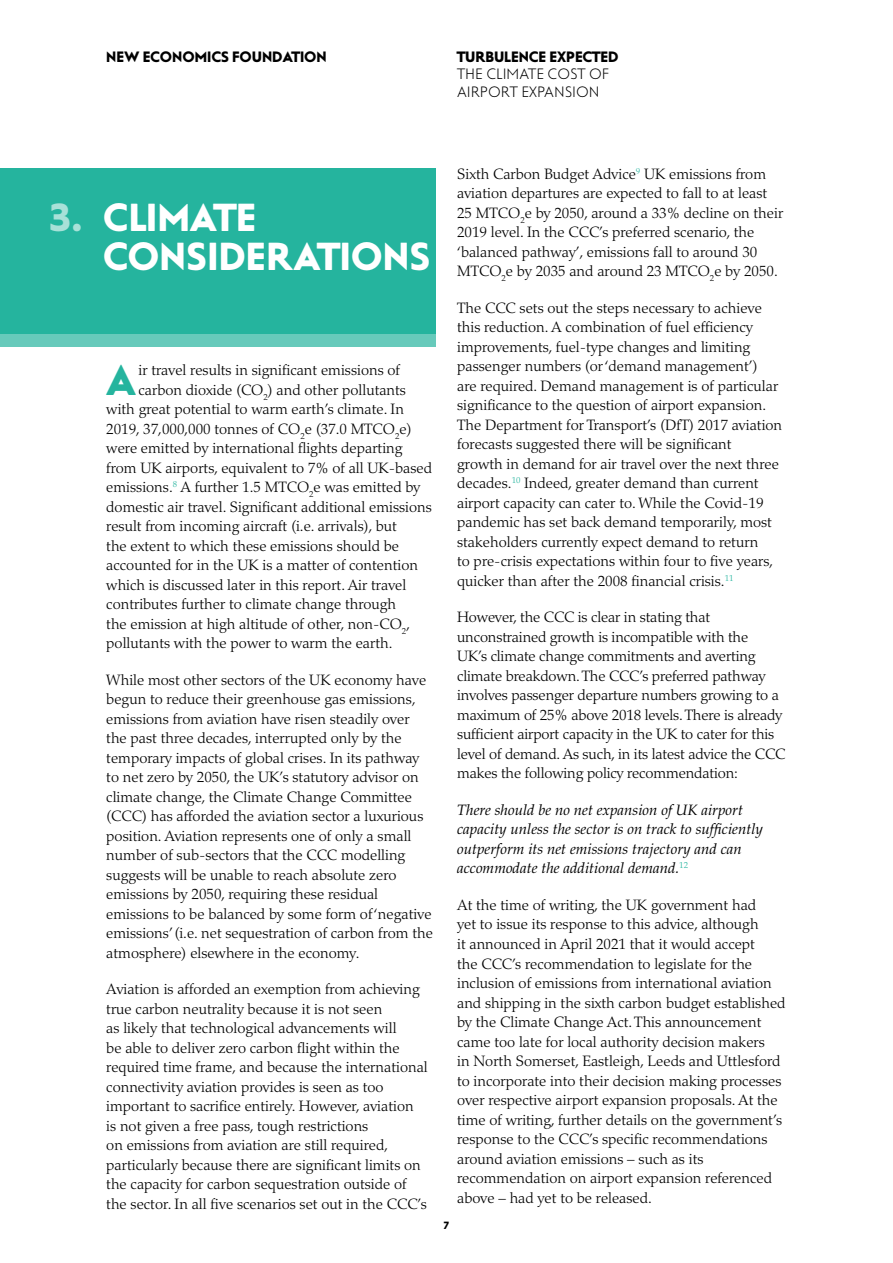
<style>
.page{position:relative;width:893px;height:1263px;background:#fff}
.page>*{position:absolute;margin:0;border:0;box-sizing:border-box;transform-origin:0 0}
.t1{font:42.9px "Steagal Bo";color:#25b49e}
.t2{font:39px/39px "Steagal Bo";letter-spacing:.005em;color:#fff}
.t3{font:300 15px/19.5px "Palatino LT Std";color:#000}
.t4{font:italic 15px/19.5px "Palatino LT Std";color:#000}
.t5{font:15px "Steagal Bo";color:#000}
.t6{font:15px/17.2px "Steagal Li";color:#000}
.t7{font:10.5px "Steagal Bo";color:#000}
.s1{color:#a8e1d8}
</style>
<div class="page">
<div style="left:0;top:168px;width:436px;height:166px;background:#25b49e"></div>
<div style="left:0;top:334px;width:436px;height:13px;background:#67cabb"></div>
<p class="t5" style="left:106px;top:48px;width:222px">NEW ECONOMICS FOUNDATION</p>
<p class="t5" style="left:457px;top:48px;width:163px">TURBULENCE EXPECTED</p>
<p class="t6" style="left:457px;top:66px;width:154px">THE CLIMATE COST OF<br>AIRPORT EXPANSION</p>
<h2 class="t2" style="left:103px;top:198px;width:329px;text-indent:-54px"><span class="s1">3.</span> CLIMATE<br>CONSIDERATIONS</h2>
<h1 class="t1" style="left:106px;top:355px;width:32px">A</h1>
<p class="t3" style="left:139px;top:361px;width:263px">ir travel results in significant emissions of</p>
<p class="t3" style="left:139px;top:380px;width:269px">carbon dioxide (CO<sub>2</sub>) and other pollutants</p>
<p class="t3" style="left:106px;top:400px;width:299px">with great potential to warm earth’s climate. In</p>
<p class="t3" style="left:106px;top:419px;width:307px">2019, 37,000,000 tonnes of CO<sub>2</sub>e (37.0 MTCO<sub>2</sub>e)</p>
<p class="t3" style="left:106px;top:439px;width:298px">were emitted by international flights departing</p>
<p class="t3" style="left:106px;top:458px;width:327px">from UK airports, equivalent to 7% of all UK-based</p>
<p class="t3" style="left:106px;top:478px;width:316px">emissions.<sup>8</sup> A further 1.5 MTCO<sub>2</sub>e was emitted by</p>
<p class="t3" style="left:106px;top:497px;width:327px">domestic air travel. Significant additional emissions</p>
<p class="t3" style="left:106px;top:517px;width:292px">result from incoming aircraft (i.e. arrivals), but</p>
<p class="t3" style="left:106px;top:536px;width:294px">the extent to which these emissions should be</p>
<p class="t3" style="left:106px;top:556px;width:313px">accounted for in the UK is a matter of contention</p>
<p class="t3" style="left:106px;top:575px;width:301px">which is discussed later in this report. Air travel</p>
<p class="t3" style="left:106px;top:595px;width:291px">contributes further to climate change through</p>
<p class="t3" style="left:106px;top:614px;width:305px">the emission at high altitude of other, non-CO<sub>2</sub>,</p>
<p class="t3" style="left:106px;top:634px;width:288px">pollutants with the power to warm the earth.</p>
<p class="t3" style="left:106px;top:670px;width:328px">While most other sectors of the UK economy have begun to reduce their greenhouse gas emissions, emissions from aviation have risen steadily over the past three decades, interrupted only by the temporary impacts of global crises. In its pathway to net zero by 2050, the UK’s statutory advisor on climate change, the Climate Change Committee (CCC) has afforded the aviation sector a luxurious position. Aviation represents one of only a small number of sub-sectors that the CCC modelling suggests will be unable to reach absolute zero emissions by 2050, requiring these residual emissions to be balanced by some form of ‘negative emissions’ (i.e. net sequestration of carbon from the atmosphere) elsewhere in the economy.</p>
<p class="t3" style="left:106px;top:980px;width:323px">Aviation is afforded an exemption from achieving true carbon neutrality because it is not seen<br>as likely that technological advancements will<br>be able to deliver zero carbon flight within the required time frame, and because the international connectivity aviation provides is seen as too important to sacrifice entirely. However, aviation<br>is not given a free pass, tough restrictions<br>on emissions from aviation are still required, particularly because there are significant limits on the capacity for carbon sequestration outside of the sector. In all five scenarios set out in the CCC’s</p>
<p class="t3" style="left:457px;top:164px;width:328px">Sixth Carbon Budget Advice<sup>9</sup> UK emissions from aviation departures are expected to fall to at least 25 MTCO<sub>2</sub>e by 2050, around a 33% decline on their 2019 level. In the CCC’s preferred scenario, the ‘balanced pathway’, emissions fall to around 30<br>MTCO<sub>2</sub>e by 2035 and around 23 MTCO<sub>2</sub>e by 2050.</p>
<p class="t3" style="left:457px;top:298px;width:327px">The CCC sets out the steps necessary to achieve this reduction. A combination of fuel efficiency improvements, fuel-type changes and limiting passenger numbers (or ‘demand management’)<br>are required. Demand management is of particular significance to the question of airport expansion.<br>The Department for Transport’s (DfT) 2017 aviation forecasts suggested there will be significant<br>growth in demand for air travel over the next three decades.<sup>10</sup> Indeed, greater demand than current airport capacity can cater to. While the Covid-19 pandemic has set back demand temporarily, most stakeholders currently expect demand to return<br>to pre-crisis expectations within four to five years, quicker than after the 2008 financial crisis.<sup>11</sup></p>
<p class="t3" style="left:457px;top:608px;width:330px">However, the CCC is clear in stating that unconstrained growth is incompatible with the<br>UK’s climate change commitments and averting climate breakdown. The CCC’s preferred pathway involves passenger departure numbers growing to a maximum of 25% above 2018 levels. There is already sufficient airport capacity in the UK to cater for this level of demand. As such, in its latest advice the CCC makes the following policy recommendation:</p>
<p class="t4" style="left:457px;top:800px;width:307px">There should be no net expansion of UK airport capacity unless the sector is on track to sufficiently outperform its net emissions trajectory and can accommodate the additional demand.<sup>12</sup></p>
<p class="t3" style="left:457px;top:895px;width:330px">At the time of writing, the UK government had<br>yet to issue its response to this advice, although<br>it announced in April 2021 that it would accept<br>the CCC’s recommendation to legislate for the inclusion of emissions from international aviation and shipping in the sixth carbon budget established by the Climate Change Act. This announcement came too late for local authority decision makers<br>in North Somerset, Eastleigh, Leeds and Uttlesford to incorporate into their decision making processes over respective airport expansion proposals. At the time of writing, further details on the government’s response to the CCC’s specific recommendations around aviation emissions – such as its recommendation on airport expansion referenced above – had yet to be released.</p>
<p class="t7" style="left:444px;top:1219px;width:7px">7</p>
</div>
